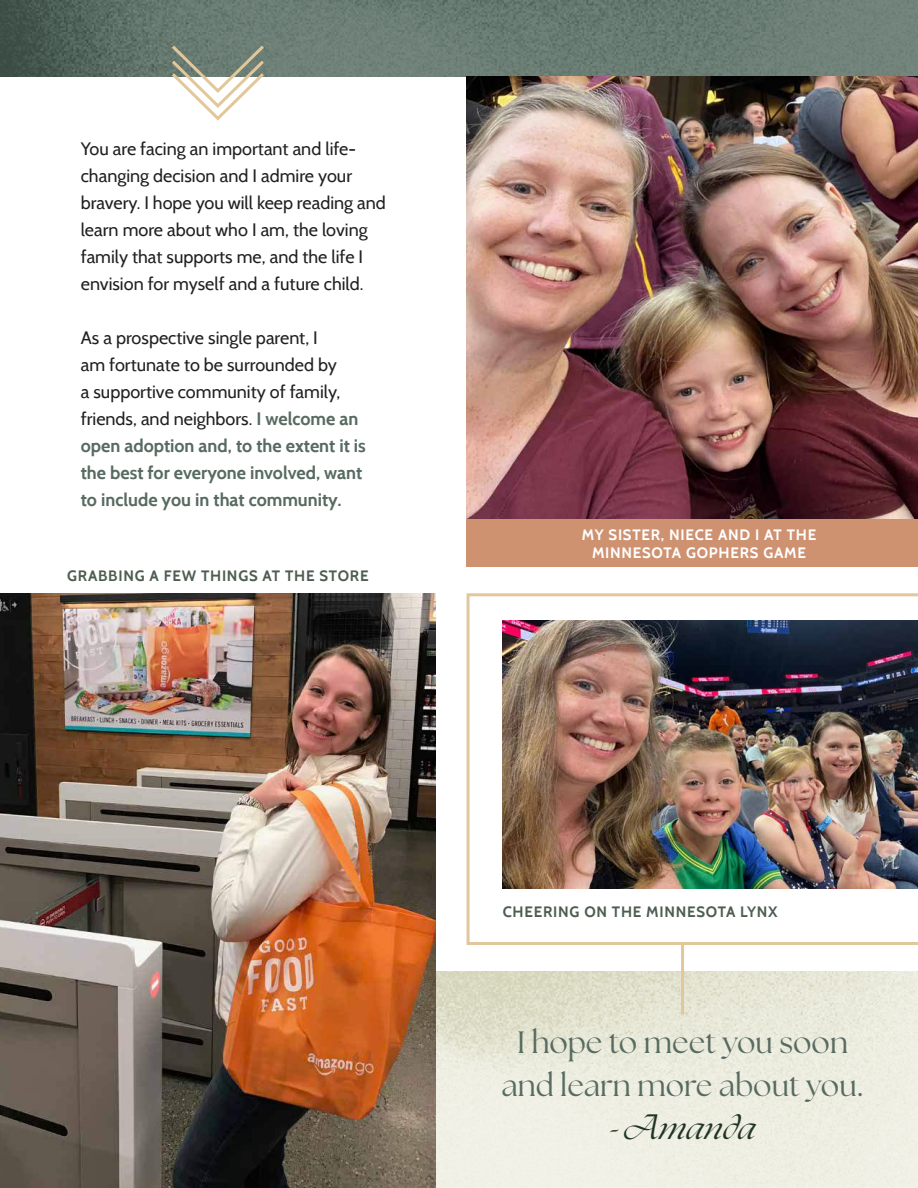
<style>
.page{position:relative;width:918px;height:1188px;background:#fff}
.page>*{position:absolute;margin:0;border:0;box-sizing:border-box;transform-origin:0 0}
.t1{font:30.9px/43.2px "The Seasons";color:#576b61;text-align:center}
.t2{font:italic 30.9px "The Seasons";color:#203426}
.t3{font:18px/27px "Cabin";color:#221f1f}
.t4{font:700 15px "Cabin";letter-spacing:.05em;color:#4d5d51}
.t5{font:700 15px/18px "Cabin";letter-spacing:.05em;color:#fff;text-align:center}
.s1{font-weight:700;color:#576b61}
</style>
<div class="page">
<svg style="left:467px;top:593px;width:451px;height:352px"></svg>
<img style="left:0;top:0;width:918px;height:77px">
<img style="left:436px;top:971px;width:482px;height:217px">
<img style="left:503px;top:621px;width:415px;height:267px">
<img style="left:0;top:593px;width:436px;height:595px">
<img style="left:467px;top:77px;width:451px;height:442px">
<hr style="left:681px;top:945px;width:3px;height:70px;background:#e1c79a">
<div style="left:467px;top:519px;width:451px;height:48px;background:#cf9271"></div>
<svg style="left:169px;top:42px;width:98px;height:79px"></svg>
<p class="t3" style="left:81px;top:137px;width:306px">You are facing an important and life&shy;changing decision and I admire your bravery. I hope you will keep reading and learn more about who I am, the loving family that supports me, and the life I envision for myself and a future child.</p>
<p class="t3" style="left:81px;top:326px;width:287px">As a prospective single parent, I<br>am fortunate to be surrounded by<br>a supportive community of family, friends, and neighbors. <span class="s1">I welcome an open adoption and, to the extent it is the best for everyone involved, want to include you in that community.</span></p>
<p class="t4" style="left:67px;top:569px;width:303px">GRABBING A FEW THINGS AT THE STORE</p>
<p class="t5" style="left:582px;top:527px;width:236px">MY SISTER, NIECE AND I AT THE<br>MINNESOTA GOPHERS GAME</p>
<p class="t4" style="left:503px;top:906px;width:276px">CHEERING ON THE MINNESOTA LYNX</p>
<h1 class="t1" style="left:501px;top:1023px;width:364px">I hope to meet you soon and learn more about you.</h1>
<h1 class="t2" style="left:609px;top:1114px;width:148px">- Amanda</h1>
</div>
